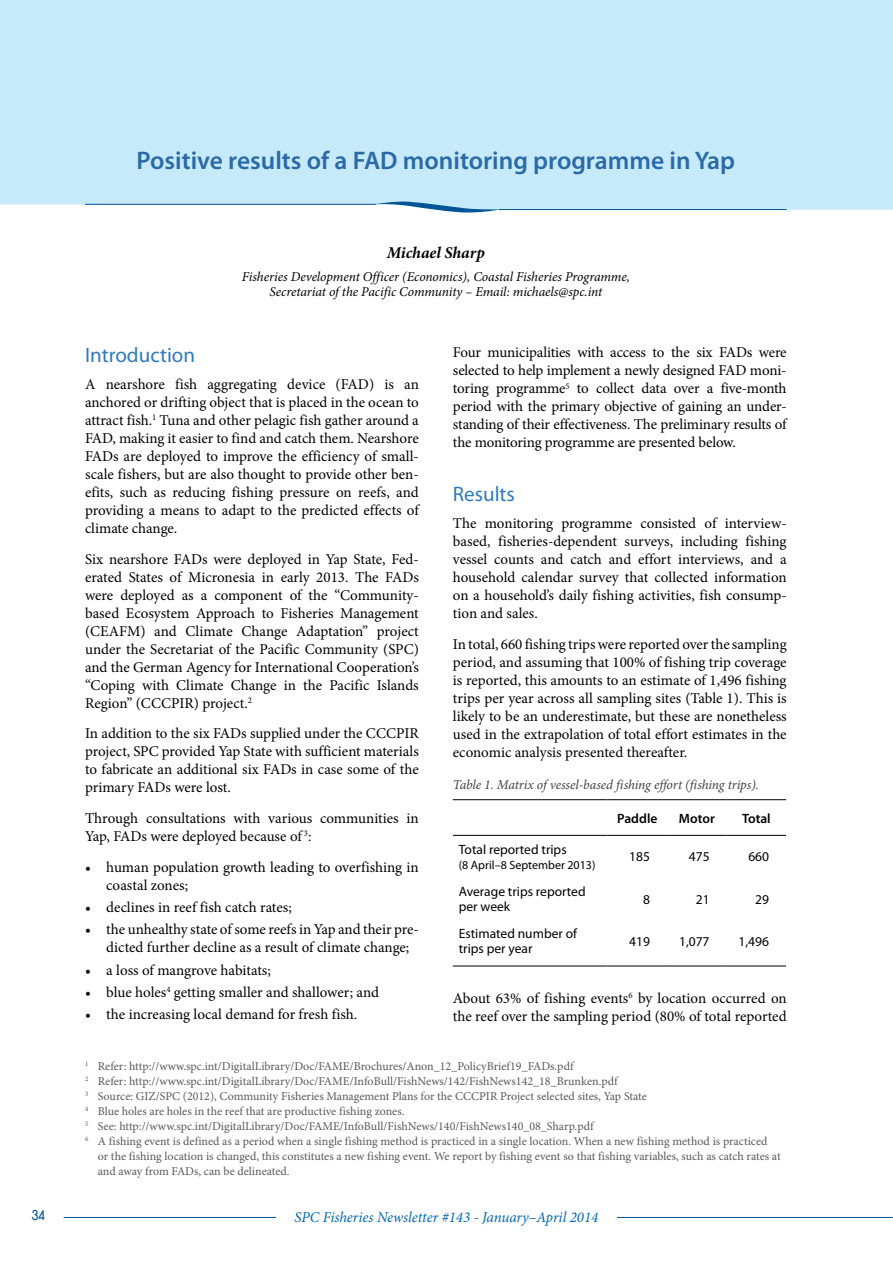
<style>
.page{position:relative;width:893px;height:1263px;background:#fff}
.page>*{position:absolute;margin:0;border:0;box-sizing:border-box;transform-origin:0 0}
.t1{font:600 25.5px "Myriad Pro";color:#2a6aa6}
.t2{font:21px "Myriad Pro";color:#2f7abc}
.t3{font:italic 700 16.5px "Minion Pro";letter-spacing:-.005em;color:#000}
.t4{font:15px/18px "Minion Pro";letter-spacing:-.005em;color:#000;text-align:justify}
.t5{font:italic 15px "Minion Pro";letter-spacing:-.005em;color:#0067b1}
.t6{font:15px "Duepuntozero";color:#005596}
.t7{font:italic 13.5px/15px "Minion Pro";letter-spacing:-.005em;color:#000;text-align:center}
.t8{font:13.5px/15px "Myriad Pro";color:#000}
.t9{font:italic 13.5px "Minion Pro";letter-spacing:-.01em;color:#414042}
.t10{font:600 13.5px "Myriad Pro";color:#000}
.t11{font:12px "Minion Pro";color:#58595b}
.t12{font:12px "Myriad Pro";color:#000}
</style>
<div class="page">
<hr style="left:64px;top:1217px;width:828px;height:1px;background:#005596">
<div style="left:276px;top:1210px;width:341px;height:21px;background:#fff"></div>
<div style="left:0;top:0;width:893px;height:211px;background:#c7eafb"></div>
<hr style="left:499px;top:209px;width:288px;height:1px;background:#005596">
<hr style="left:85px;top:204px;width:291px;height:1px;background:#005596">
<svg style="left:373px;top:201px;width:126px;height:12px"></svg>
<hr style="left:453px;top:799px;width:154px;height:1px;background:#000">
<hr style="left:608px;top:799px;width:59px;height:1px;background:#000">
<hr style="left:667px;top:799px;width:60px;height:1px;background:#000">
<hr style="left:727px;top:799px;width:59px;height:1px;background:#000">
<hr style="left:453px;top:835px;width:154px;height:1px;background:#000">
<hr style="left:608px;top:835px;width:59px;height:1px;background:#000">
<hr style="left:667px;top:835px;width:60px;height:1px;background:#000">
<hr style="left:727px;top:835px;width:59px;height:1px;background:#000">
<hr style="left:453px;top:966px;width:154px;height:1px;background:#000">
<hr style="left:608px;top:966px;width:59px;height:1px;background:#000">
<hr style="left:667px;top:966px;width:60px;height:1px;background:#000">
<hr style="left:727px;top:966px;width:59px;height:1px;background:#000">
<h1 class="t1" style="left:137px;top:144px;width:600px">Positive results of a FAD monitoring programme in Yap</h1>
<p class="t3" style="left:387px;top:241px;width:99px">Michael Sharp</p>
<p class="t7" style="left:242px;top:270px;width:390px">Fisheries Development Officer (Economics), Coastal Fisheries Programme,<br>Secretariat of the Pacific Community – Email: michaels@spc.int</p>
<p class="t4" style="left:453px;top:344px;width:335px">Four municipalities with access to the six FADs were selected to help implement a newly designed FAD moni&shy;toring programme<sup>5</sup> to collect data over a five-month period with the primary objective of gaining an under&shy;standing of their effectiveness. The preliminary results of the monitoring programme are presented below.</p>
<h2 class="t2" style="left:453px;top:481px;width:64px">Results</h2>
<p class="t4" style="left:453px;top:514px;width:335px">The monitoring programme consisted of interview&shy;based, fisheries-dependent surveys, including fishing vessel counts and catch and effort interviews, and a household calendar survey that collected information on a household’s daily fishing activities, fish consump&shy;tion and sales.</p>
<p class="t4" style="left:453px;top:635px;width:335px">In total, 660 fishing trips were reported over the sampling period, and assuming that 100% of fishing trip coverage is reported, this amounts to an estimate of 1,496 fishing trips per year across all sampling sites (Table 1). This is likely to be an underestimate, but these are nonetheless used in the extrapolation of total effort estimates in the economic analysis presented thereafter.</p>
<h2 class="t2" style="left:85px;top:342px;width:112px">Introduction</h2>
<p class="t4" style="left:85px;top:375px;width:335px">A nearshore fish aggregating device (FAD) is an anchored or drifting object that is placed in the ocean to attract fish.<sup>1</sup> Tuna and other pelagic fish gather around a FAD, making it easier to find and catch them. Nearshore FADs are deployed to improve the efficiency of small&shy;scale fishers, but are also thought to provide other ben&shy;efits, such as reducing fishing pressure on reefs, and providing a means to adapt to the predicted effects of climate change.</p>
<p class="t4" style="left:85px;top:550px;width:335px">Six nearshore FADs were deployed in Yap State, Fed&shy;erated States of Micronesia in early 2013. The FADs were deployed as a component of the “Community&shy;based Ecosystem Approach to Fisheries Management (CEAFM) and Climate Change Adaptation” project under the Secretariat of the Pacific Community (SPC) and the German Agency for International Cooperation’s “Coping with Climate Change in the Pacific Islands Region” (CCCPIR) project.<sup>2</sup></p>
<p class="t4" style="left:85px;top:725px;width:335px">In addition to the six FADs supplied under the CCCPIR project, SPC provided Yap State with sufficient materials to fabricate an additional six FADs in case some of the primary FADs were lost.</p>
<p class="t4" style="left:85px;top:809px;width:335px">Through consultations with various communities in<br>Yap, FADs were deployed because of <sup>3</sup>:</p>
<p class="t4" style="left:106px;top:858px;width:314px;text-indent:-21px">• human population growth leading to overfishing in coastal zones;</p>
<p class="t4" style="left:85px;top:898px;width:208px">• declines in reef fish catch rates;</p>
<p class="t4" style="left:106px;top:921px;width:314px;text-indent:-21px">• the unhealthy state of some reefs in Yap and their pre&shy;dicted further decline as a result of climate change;</p>
<p class="t4" style="left:85px;top:961px;width:187px">• a loss of mangrove habitats;</p>
<p class="t4" style="left:85px;top:983px;width:296px">• blue holes<sup>4</sup> getting smaller and shallower; and</p>
<p class="t4" style="left:85px;top:1005px;width:274px">• the increasing local demand for fresh fish.</p>
<p class="t9" style="left:453px;top:775px;width:308px">Table 1. Matrix of vessel-based fishing effort (fishing trips).</p>
<p class="t10" style="left:617px;top:809px;width:42px">Paddle</p>
<p class="t10" style="left:679px;top:809px;width:37px">Motor</p>
<p class="t10" style="left:742px;top:809px;width:30px">Total</p>
<p class="t8" style="left:459px;top:842px;width:109px">Total reported trips</p>
<p class="t12" style="left:459px;top:857px;width:138px">(8 April–8 September 2013)</p>
<p class="t8" style="left:629px;top:849px;width:22px">185</p>
<p class="t8" style="left:689px;top:849px;width:22px">475</p>
<p class="t8" style="left:748px;top:849px;width:22px">660</p>
<p class="t8" style="left:459px;top:884px;width:128px">Average trips reported per week</p>
<p class="t8" style="left:643px;top:891px;width:8px">8</p>
<p class="t8" style="left:696px;top:891px;width:15px">21</p>
<p class="t8" style="left:755px;top:891px;width:15px">29</p>
<p class="t8" style="left:459px;top:926px;width:120px">Estimated number of trips per year</p>
<p class="t8" style="left:629px;top:933px;width:22px">419</p>
<p class="t8" style="left:679px;top:933px;width:32px">1,077</p>
<p class="t8" style="left:739px;top:933px;width:32px">1,496</p>
<p class="t4" style="left:453px;top:989px;width:335px">About 63% of fishing events<sup>6</sup> by location occurred on the reef over the sampling period (80% of total reported</p>
<p class="t11" style="left:85px;top:1058px;width:490px"><sup>1</sup> Refer: http://www.spc.int/DigitalLibrary/Doc/FAME/Brochures/Anon_12_PolicyBrief19_FADs.pdf</p>
<p class="t11" style="left:85px;top:1073px;width:534px"><sup>2</sup> Refer: http://www.spc.int/DigitalLibrary/Doc/FAME/InfoBull/FishNews/142/FishNews142_18_Brunken.pdf</p>
<p class="t11" style="left:85px;top:1088px;width:563px"><sup>3</sup> Source: GIZ/SPC (2012), Community Fisheries Management Plans for the CCCPIR Project selected sites, Yap State</p>
<p class="t11" style="left:85px;top:1103px;width:321px"><sup>4</sup> Blue holes are holes in the reef that are productive fishing zones.</p>
<p class="t11" style="left:85px;top:1118px;width:510px"><sup>5</sup> See: http://www.spc.int/DigitalLibrary/Doc/FAME/InfoBull/FishNews/140/FishNews140_08_Sharp.pdf</p>
<p class="t11" style="left:85px;top:1133px;width:684px"><sup>6</sup> A fishing event is defined as a period when a single fishing method is practiced in a single location. When a new fishing method is practiced</p>
<p class="t11" style="left:98px;top:1148px;width:684px">or the fishing location is changed, this constitutes a new fishing event. We report by fishing event so that fishing variables, such as catch rates at</p>
<p class="t11" style="left:98px;top:1163px;width:193px">and away from FADs, can be delineated.</p>
<p class="t6" style="left:32px;top:1207px;width:15px">34</p>
<p class="t5" style="left:295px;top:1206px;width:305px">SPC Fisheries Newsletter #143 - January–April 2014</p>
</div>
